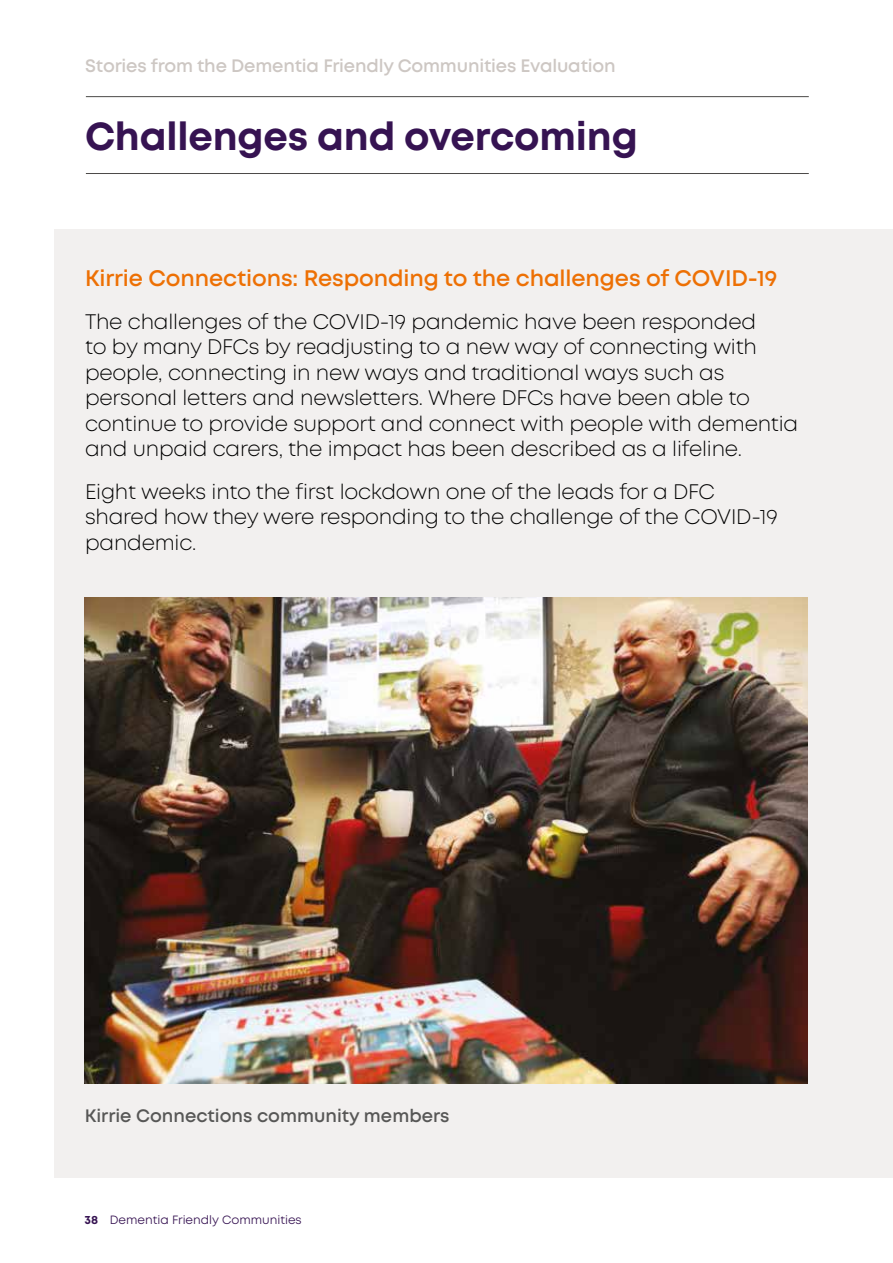
<style>
.page{position:relative;width:893px;height:1263px;background:#fff}
.page>*{position:absolute;margin:0;border:0;box-sizing:border-box;transform-origin:0 0}
.t1{font:700 39px "Mont";letter-spacing:-.005em;color:#361352}
.t2{font:600 22.5px "Mont";letter-spacing:-.005em;color:#ed7004}
.t3{font:300 21px/25.5px "Mont";letter-spacing:-.01em;color:#000}
.t4{font:600 18px "Mont";letter-spacing:-.01em;color:#cdc7c3}
.t5{font:600 18px "Mont";color:#575756}
.t6{font:12px "Mont";color:#361352}
.s1{font-weight:700}
</style>
<div class="page">
<div style="left:54px;top:229px;width:839px;height:949px;background:#f2f0ef"></div>
<hr style="left:86px;top:96px;width:723px;height:1px;background:#4c4a48">
<hr style="left:86px;top:173px;width:723px;height:1px;background:#4c4a48">
<img style="left:85px;top:598px;width:723px;height:486px">
<p class="t4" style="left:85px;top:54px;width:532px">Stories from the Dementia Friendly Communities Evaluation</p>
<h1 class="t1" style="left:85px;top:111px;width:554px">Challenges and overcoming</h1>
<p class="t2" style="left:85px;top:264px;width:694px">Kirrie Connections: Responding to the challenges of COVID-19</p>
<p class="t3" style="left:85px;top:309px;width:715px">The challenges of the COVID-19 pandemic have been responded<br>to by many DFCs by readjusting to a new way of connecting with people, connecting in new ways and traditional ways such as personal letters and newsletters. Where DFCs have been able to continue to provide support and connect with people with dementia and unpaid carers, the impact has been described as a lifeline.</p>
<p class="t3" style="left:85px;top:479px;width:694px">Eight weeks into the first lockdown one of the leads for a DFC shared how they were responding to the challenge of the COVID-19 pandemic.</p>
<p class="t5" style="left:85px;top:1104px;width:366px">Kirrie Connections community members</p>
<p class="t6" style="left:85px;top:1212px;width:219px"><span class="s1">38</span> Dementia Friendly Communities</p>
</div>
